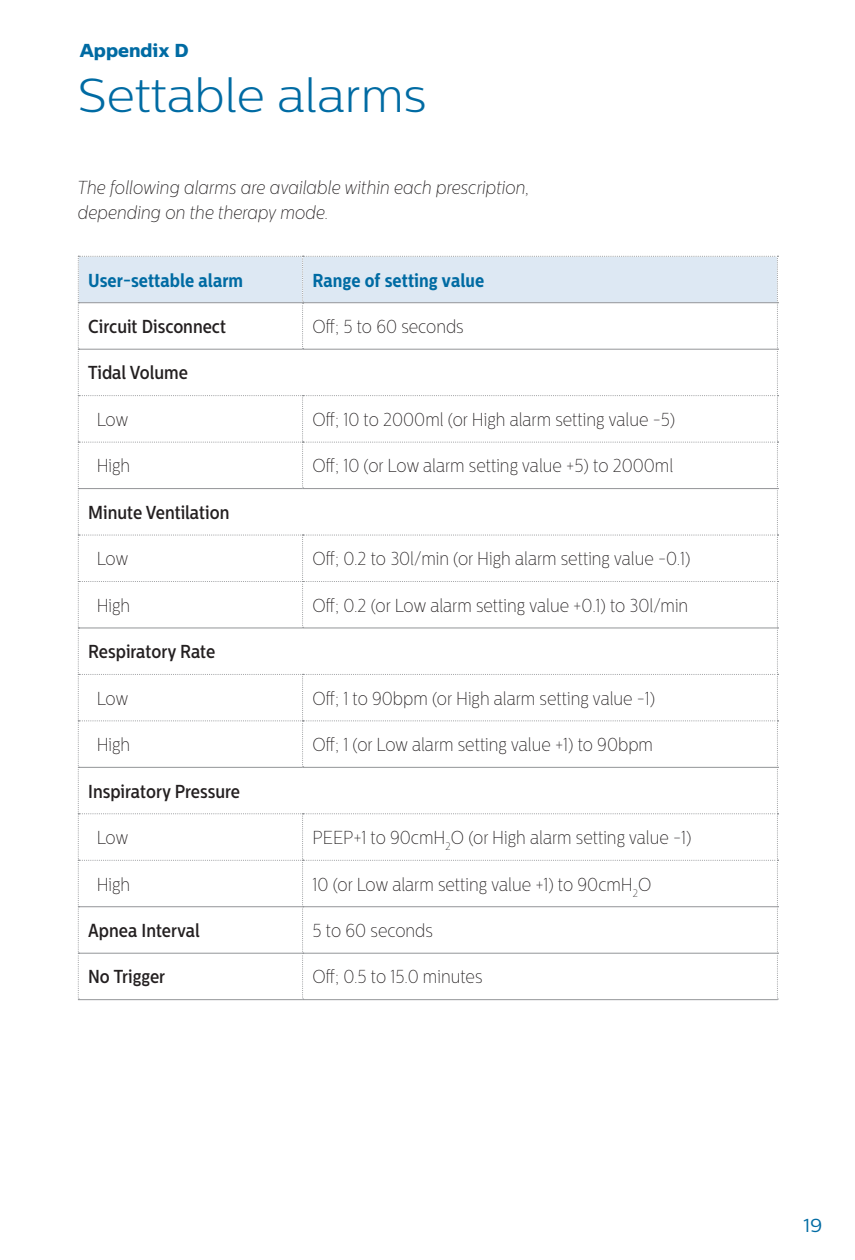
<style>
.page{position:relative;width:855px;height:1260px;background:#fff}
.page>*{position:absolute;margin:0;border:0;box-sizing:border-box;transform-origin:0 0}
.t1{font:300 47.5px "Centrale Sans";color:#006ba3}
.Table_Text{font:100 18.75px "Centrale Sans Cnd";color:#231f20}
.Table_Subheaders{font:500 18.75px "Centrale Sans Cnd";color:#231f20}
.Body_Bullets{font:italic 100 18.75px/25px "Centrale Sans Cnd";color:#231f20}
.Table_header{font:700 18.75px "Centrale Sans Cnd";color:#006ba3}
.Table_Text-2{font:500 18.75px "Centrale Sans Cnd";color:#231f20}
.t2{font:18.75px "Centrale Sans X Bold";color:#006ba3}
.t3{font:18.75px "Centrale Sans";color:#006ba3}
</style>
<div class="page">
<svg style="left:78px;top:256px;width:700px;height:744px"></svg>
<p class="t2" style="left:80px;top:38px;width:111px">Appendix D</p>
<p class="t1" style="left:78px;top:69px;width:350px">Settable alarms</p>
<p class="Body_Bullets" style="left:78px;top:175px;width:453px">The following alarms are available within each prescription, depending on the therapy mode.</p>
<p class="Table_header" style="left:88px;top:269px;width:156px">User-settable alarm</p>
<p class="Table_header" style="left:313px;top:269px;width:173px">Range of setting value</p>
<p class="Table_Subheaders" style="left:88px;top:315px;width:139px">Circuit Disconnect</p>
<p class="Table_Text" style="left:313px;top:316px;width:153px">Off; 5 to 60 seconds</p>
<p class="Table_Text-2" style="left:88px;top:362px;width:101px">Tidal Volume</p>
<p class="Table_Text" style="left:97px;top:409px;width:33px">Low</p>
<p class="Table_Text" style="left:313px;top:409px;width:364px">Off; 10 to 2000ml (or High alarm setting value -5)</p>
<p class="Table_Text" style="left:97px;top:455px;width:35px">High</p>
<p class="Table_Text" style="left:313px;top:455px;width:362px">Off; 10 (or Low alarm setting value +5) to 2000ml</p>
<p class="Table_Subheaders" style="left:88px;top:501px;width:143px">Minute Ventilation</p>
<p class="Table_Text" style="left:97px;top:548px;width:33px">Low</p>
<p class="Table_Text" style="left:313px;top:548px;width:379px">Off; 0.2 to 30l/min (or High alarm setting value -0.1)</p>
<p class="Table_Text" style="left:97px;top:595px;width:35px">High</p>
<p class="Table_Text" style="left:313px;top:595px;width:377px">Off; 0.2 (or Low alarm setting value +0.1) to 30l/min</p>
<p class="Table_Subheaders" style="left:88px;top:641px;width:129px">Respiratory Rate</p>
<p class="Table_Text" style="left:97px;top:688px;width:33px">Low</p>
<p class="Table_Text" style="left:313px;top:688px;width:344px">Off; 1 to 90bpm (or High alarm setting value -1)</p>
<p class="Table_Text" style="left:97px;top:734px;width:35px">High</p>
<p class="Table_Text" style="left:313px;top:734px;width:342px">Off; 1 (or Low alarm setting value +1) to 90bpm</p>
<p class="Table_Subheaders" style="left:88px;top:780px;width:153px">Inspiratory Pressure</p>
<p class="Table_Text" style="left:97px;top:827px;width:33px">Low</p>
<p class="Table_Text" style="left:313px;top:827px;width:380px">PEEP+1 to 90cmH<sub>2</sub>O (or High alarm setting value -1)</p>
<p class="Table_Text" style="left:97px;top:874px;width:35px">High</p>
<p class="Table_Text" style="left:313px;top:874px;width:340px">10 (or Low alarm setting value +1) to 90cmH<sub>2</sub>O</p>
<p class="Table_Subheaders" style="left:88px;top:919px;width:113px">Apnea Interval</p>
<p class="Table_Text" style="left:313px;top:920px;width:122px">5 to 60 seconds</p>
<p class="Table_Subheaders" style="left:88px;top:966px;width:79px">No Trigger</p>
<p class="Table_Text" style="left:313px;top:966px;width:171px">Off; 0.5 to 15.0 minutes</p>
<p class="t3" style="left:803px;top:1214px;width:21px">19</p>
</div>
